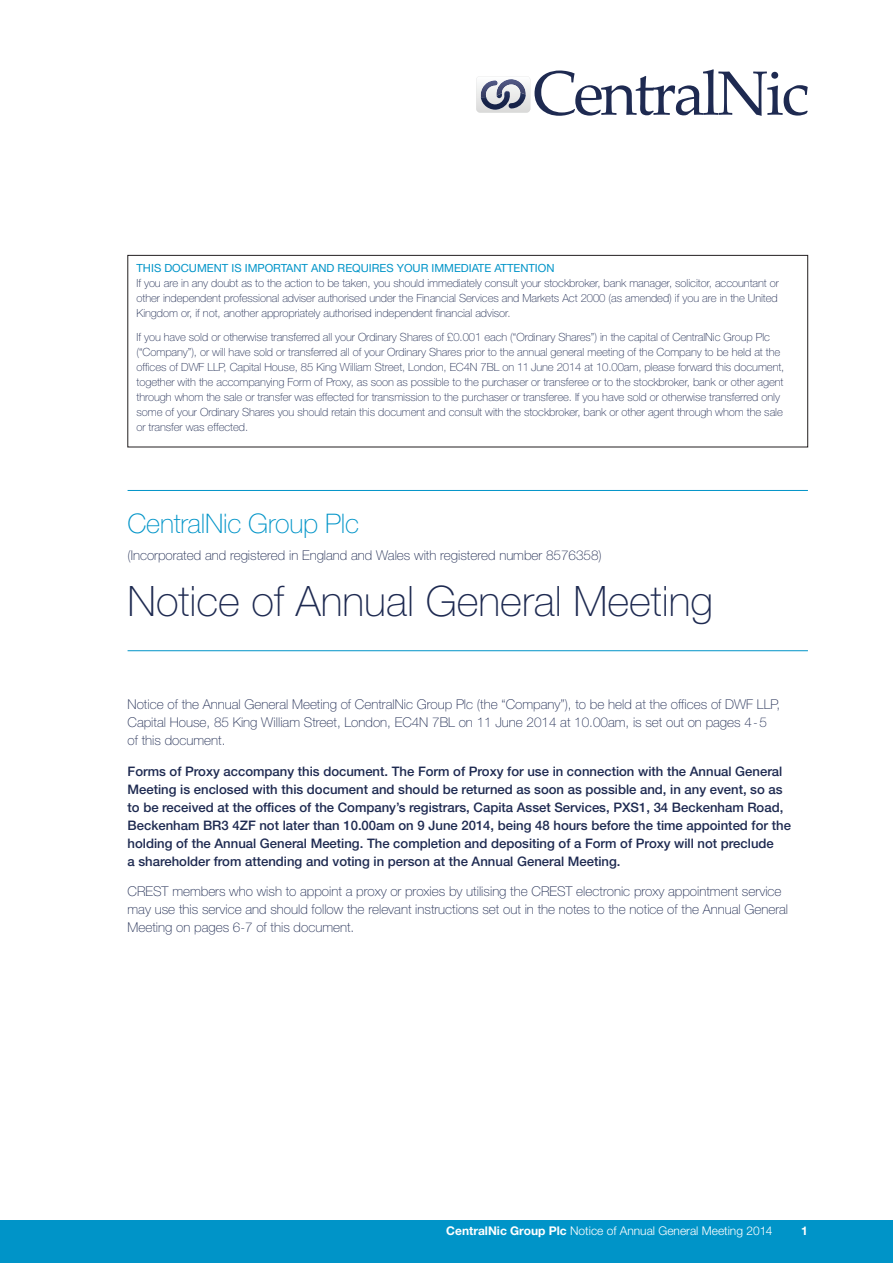
<style>
.page{position:relative;width:893px;height:1263px;background:#fff}
.page>*{position:absolute;margin:0;border:0;box-sizing:border-box;transform-origin:0 0}
.t1{font:100 42px "Helvetica Neue";color:#1e2a51}
.t2{font:100 27px "Helvetica Neue";letter-spacing:-.01em;color:#0094c8}
.t3{font:100 13.5px/18px "Helvetica Neue";color:#1e2a51}
.t4{font:500 13.2px/18px "Helvetica Neue";color:#1e2a51}
.t5{font:300 12px "Helvetica Neue";color:#fff}
.t6{font:700 12px "Helvetica Neue";color:#fff}
.t7{font:100 11.25px/15px "Helvetica Neue";letter-spacing:-.005em;color:#1e2a51;text-align:justify}
.t8{font:11.25px "Helvetica Neue";color:#0094c8}
.s1{font-weight:700}
</style>
<div class="page">
<div style="left:0;top:1220px;width:893px;height:43px;background:#0094c8"></div>
<div style="left:128px;top:255px;width:680px;height:192px;border:1px solid #231f20"></div>
<hr style="left:128px;top:490px;width:680px;height:1px;background:#0094c8">
<hr style="left:128px;top:650px;width:680px;height:1px;background:#0094c8">
<svg style="left:476px;top:69px;width:332px;height:47px"></svg>
<p class="t8" style="left:137px;top:264px;width:419px">THIS DOCUMENT IS IMPORTANT AND REQUIRES YOUR IMMEDIATE ATTENTION</p>
<p class="t7" style="left:137px;top:277px;width:644px">If you are in any doubt as to the action to be taken, you should immediately consult your stockbroker, bank manager, solicitor, accountant or other independent professional adviser authorised under the Financial Services and Markets Act 2000 (as amended) if you are in the United Kingdom or, if not, another appropriately authorised independent financial advisor.</p>
<p class="t7" style="left:137px;top:331px;width:649px;text-align:left">If you have sold or otherwise transferred all your Ordinary Shares of £0.001 each (“Ordinary Shares”) in the capital of CentralNic Group Plc (“Company”), or will have sold or transferred all of your Ordinary Shares prior to the annual general meeting of the Company to be held at the offices of DWF LLP, Capital House, 85 King William Street, London, EC4N 7BL on 11 June 2014 at 10.00am, please forward this document, together with the accompanying Form of Proxy, as soon as possible to the purchaser or transferee or to the stockbroker, bank or other agent through whom the sale or transfer was effected for transmission to the purchaser or transferee. If you have sold or otherwise transferred only some of your Ordinary Shares you should retain this document and consult with the stockbroker, bank or other agent through whom the sale or transfer was effected.</p>
<h2 class="t2" style="left:128px;top:514px;width:233px">CentralNic Group Plc</h2>
<p class="t3" style="left:128px;top:548px;width:476px">(Incorporated and registered in England and Wales with registered number 8576358)</p>
<h1 class="t1" style="left:128px;top:586px;width:587px">Notice of Annual General Meeting</h1>
<p class="t3" style="left:128px;top:696px;width:654px">Notice of the Annual General Meeting of CentralNic Group Plc (the “Company”), to be held at the offices of DWF LLP,<br>Capital House, 85 King William Street, London, EC4N 7BL on 11 June 2014 at 10.00am, is set out on pages 4-5 of this document.</p>
<p class="t4" style="left:128px;top:763px;width:665px">Forms of Proxy accompany this document. The Form of Proxy for use in connection with the Annual General Meeting is enclosed with this document and should be returned as soon as possible and, in any event, so as to be received at the offices of the Company’s registrars, Capita Asset Services, PXS1, 34 Beckenham Road, Beckenham BR3 4ZF not later than 10.00am on 9 June 2014, being 48 hours before the time appointed for the holding of the Annual General Meeting. The completion and depositing of a Form of Proxy will not preclude<br>a shareholder from attending and voting in person at the Annual General Meeting.</p>
<p class="t3" style="left:128px;top:884px;width:662px">CREST members who wish to appoint a proxy or proxies by utilising the CREST electronic proxy appointment service may use this service and should follow the relevant instructions set out in the notes to the notice of the Annual General<br>Meeting on pages 6-7 of this document.</p>
<p class="t5" style="left:446px;top:1226px;width:328px"><span class="s1">CentralNic Group Plc</span> Notice of Annual General Meeting 2014</p>
<p class="t6" style="left:801px;top:1226px;width:8px">1</p>
</div>
